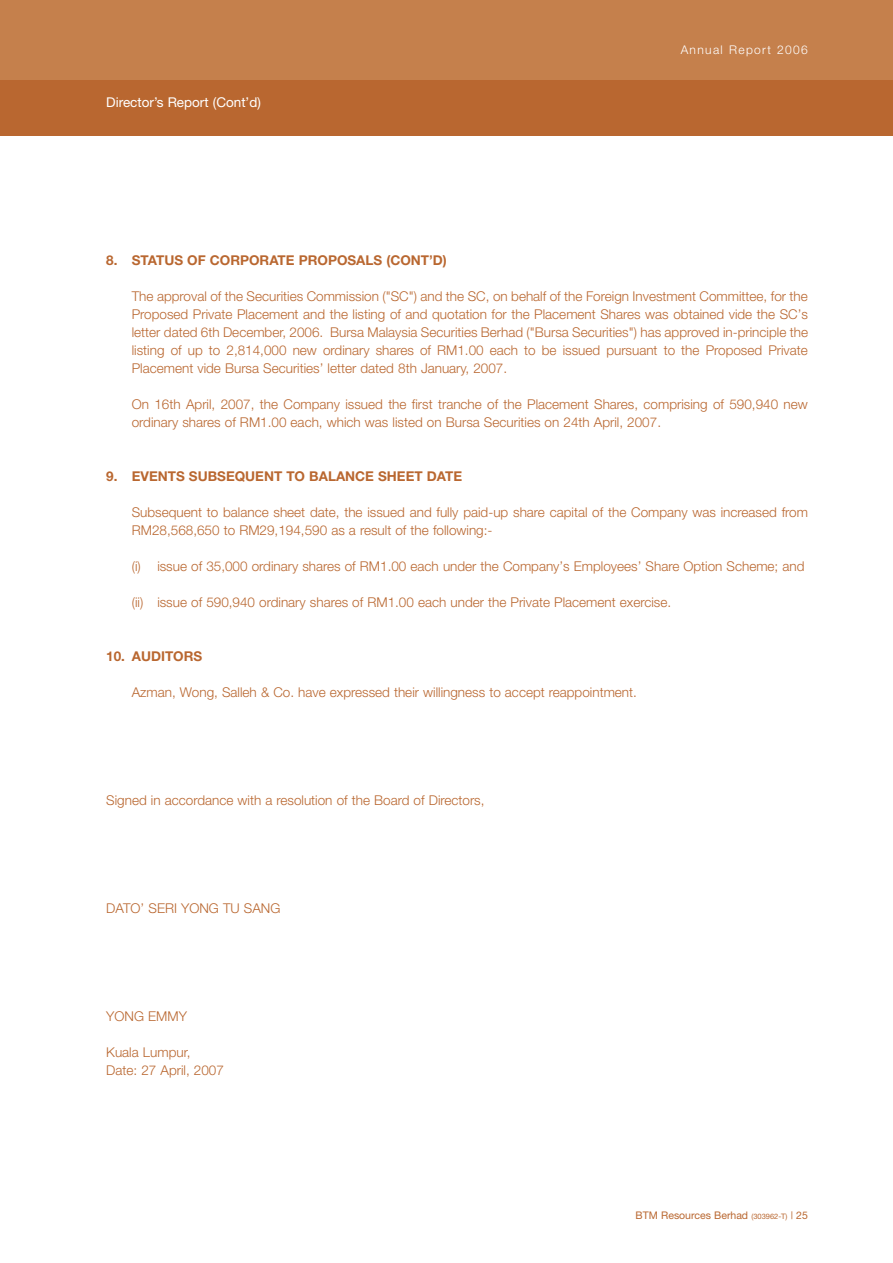
<style>
.page{position:relative;width:893px;height:1263px;background:#fff}
.page>*{position:absolute;margin:0;border:0;box-sizing:border-box;transform-origin:0 0}
.t1{font:300 13.5px/18px "Helvetica Neue";color:#b96730}
.t2{font:700 13.5px "Helvetica Neue";color:#b96730}
.t3{font:13.5px "Helvetica Neue";color:#fff}
.t4{font:300 12px "Helvetica Neue";letter-spacing:.11em;color:#fff}
.t5{font:10.5px "Helvetica Neue";color:#b96730}
.s1{font-size:7.5px}
</style>
<div class="page">
<div style="left:0;top:0;width:893px;height:81px;background:#c5804c"></div>
<div style="left:0;top:81px;width:893px;height:55px;background:#b96730"></div>
<p class="t3" style="left:106px;top:98px;width:156px">Director’s Report (Cont’d)</p>
<p class="t4" style="left:681px;top:46px;width:129px">Annual Report 2006</p>
<p class="t2" style="left:106px;top:255px;width:342px">8. STATUS OF CORPORATE PROPOSALS (CONT’D)</p>
<p class="t1" style="left:132px;top:288px;width:678px;text-align:justify">The approval of the Securities Commission ("SC") and the SC, on behalf of the Foreign Investment Committee, for the Proposed Private Placement and the listing of and quotation for the Placement Shares was obtained vide the SC’s letter dated 6th December, 2006. Bursa Malaysia Securities Berhad ("Bursa Securities") has approved in-principle the listing of up to 2,814,000 new ordinary shares of RM1.00 each to be issued pursuant to the Proposed Private Placement vide Bursa Securities’ letter dated 8th January, 2007.</p>
<p class="t1" style="left:132px;top:396px;width:677px">On 16th April, 2007, the Company issued the first tranche of the Placement Shares, comprising of 590,940 new ordinary shares of RM1.00 each, which was listed on Bursa Securities on 24th April, 2007.</p>
<p class="t2" style="left:106px;top:471px;width:357px">9. EVENTS SUBSEQUENT TO BALANCE SHEET DATE</p>
<p class="t1" style="left:132px;top:504px;width:678px">Subsequent to balance sheet date, the issued and fully paid-up share capital of the Company was increased from<br>RM28,568,650 to RM29,194,590 as a result of the following:-</p>
<p class="t1" style="left:132px;top:558px;width:674px">(i) issue of 35,000 ordinary shares of RM1.00 each under the Company’s Employees’ Share Option Scheme; and</p>
<p class="t1" style="left:132px;top:594px;width:541px">(ii) issue of 590,940 ordinary shares of RM1.00 each under the Private Placement exercise.</p>
<p class="t2" style="left:106px;top:651px;width:98px">10. AUDITORS</p>
<p class="t1" style="left:132px;top:684px;width:507px">Azman, Wong, Salleh &amp; Co. have expressed their willingness to accept reappointment.</p>
<p class="t1" style="left:106px;top:792px;width:380px">Signed in accordance with a resolution of the Board of Directors,</p>
<p class="t1" style="left:106px;top:900px;width:176px">DATO’ SERI YONG TU SANG</p>
<p class="t1" style="left:106px;top:1008px;width:82px">YONG EMMY</p>
<p class="t1" style="left:106px;top:1044px;width:119px">Kuala Lumpur,<br>Date: 27 April, 2007</p>
<p class="t5" style="left:636px;top:1212px;width:174px">BTM Resources Berhad <span class="s1">(303962-T)</span> | 25</p>
</div>
